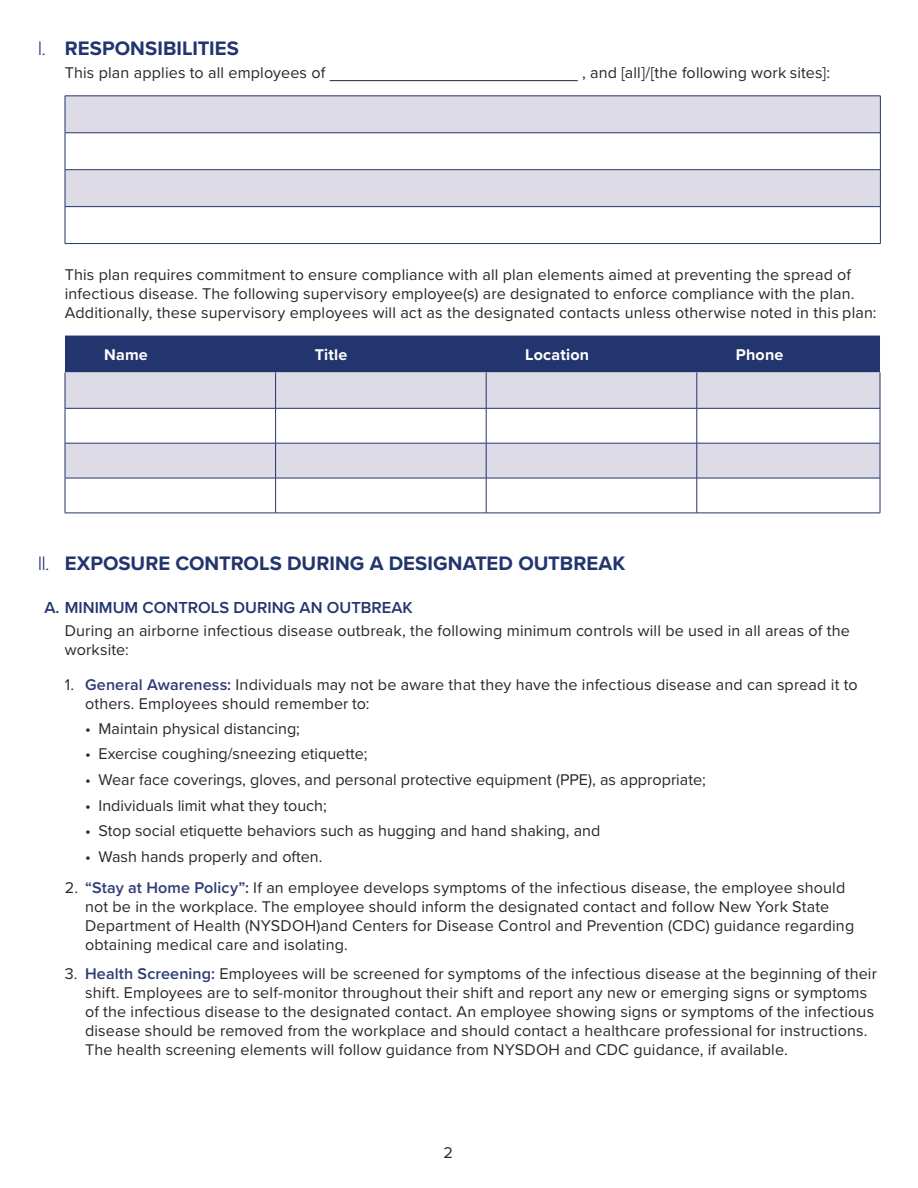
<style>
.page{position:relative;width:918px;height:1188px;background:#fff}
.page>*{position:absolute;margin:0;border:0;box-sizing:border-box;transform-origin:0 0}
.t1{font:700 20.25px "Proxima Nova";letter-spacing:.005em;color:#23356f}
.t2{font:600 16.5px "Proxima Nova";color:#23356f}
.t3{font:16.2px/18.9px "Proxima Nova";letter-spacing:.01em;color:#292829}
.t4{font:700 16.2px "Proxima Nova";letter-spacing:.01em;color:#fff}
.s1{font-weight:300}
.s2{font-weight:600;color:#2d3c74}
</style>
<div class="page">
<hr style="left:330px;top:80px;width:248px;height:1px;background:#292829">
<svg style="left:66px;top:97px;width:814px;height:109px;fill:#dddbe5"></svg>
<hr style="left:65px;top:96px;width:816px;height:1px;background:#23356f">
<hr style="left:65px;top:133px;width:816px;height:1px;background:#23356f">
<hr style="left:65px;top:169px;width:816px;height:1px;background:#23356f">
<hr style="left:65px;top:206px;width:816px;height:1px;background:#23356f">
<hr style="left:65px;top:243px;width:816px;height:1px;background:#23356f">
<hr style="left:65px;top:96px;width:1px;height:37px;background:#23356f">
<hr style="left:880px;top:96px;width:1px;height:37px;background:#23356f">
<hr style="left:65px;top:133px;width:1px;height:37px;background:#23356f">
<hr style="left:880px;top:133px;width:1px;height:37px;background:#23356f">
<hr style="left:65px;top:170px;width:1px;height:36px;background:#23356f">
<hr style="left:880px;top:170px;width:1px;height:36px;background:#23356f">
<hr style="left:65px;top:207px;width:1px;height:36px;background:#23356f">
<hr style="left:880px;top:207px;width:1px;height:36px;background:#23356f">
<div style="left:65px;top:336px;width:815px;height:36px;background:#23356f"></div>
<svg style="left:66px;top:372px;width:814px;height:106px;fill:#dddbe5"></svg>
<hr style="left:486px;top:372px;width:1px;height:36px;background:#23356f">
<hr style="left:697px;top:372px;width:1px;height:36px;background:#23356f">
<hr style="left:275px;top:409px;width:1px;height:34px;background:#23356f">
<hr style="left:486px;top:409px;width:1px;height:34px;background:#23356f">
<hr style="left:697px;top:409px;width:1px;height:34px;background:#23356f">
<hr style="left:275px;top:443px;width:1px;height:35px;background:#23356f">
<hr style="left:486px;top:443px;width:1px;height:35px;background:#23356f">
<hr style="left:697px;top:443px;width:1px;height:35px;background:#23356f">
<hr style="left:65px;top:478px;width:1px;height:35px;background:#23356f">
<hr style="left:275px;top:478px;width:1px;height:35px;background:#23356f">
<hr style="left:486px;top:478px;width:1px;height:35px;background:#23356f">
<hr style="left:697px;top:478px;width:1px;height:35px;background:#23356f">
<hr style="left:880px;top:478px;width:1px;height:35px;background:#23356f">
<hr style="left:276px;top:408px;width:210px;height:1px;background:#23356f">
<hr style="left:486px;top:408px;width:211px;height:1px;background:#23356f">
<hr style="left:697px;top:408px;width:183px;height:1px;background:#23356f">
<hr style="left:65px;top:443px;width:211px;height:1px;background:#23356f">
<hr style="left:276px;top:443px;width:210px;height:1px;background:#23356f">
<hr style="left:486px;top:443px;width:211px;height:1px;background:#23356f">
<hr style="left:697px;top:443px;width:183px;height:1px;background:#23356f">
<hr style="left:65px;top:513px;width:211px;height:1px;background:#23356f">
<hr style="left:276px;top:513px;width:210px;height:1px;background:#23356f">
<hr style="left:486px;top:513px;width:211px;height:1px;background:#23356f">
<hr style="left:697px;top:513px;width:183px;height:1px;background:#23356f">
<hr style="left:880px;top:372px;width:1px;height:36px;background:#23356f">
<hr style="left:65px;top:409px;width:1px;height:34px;background:#23356f">
<hr style="left:880px;top:408px;width:1px;height:35px;background:#23356f">
<hr style="left:65px;top:443px;width:1px;height:35px;background:#23356f">
<hr style="left:880px;top:443px;width:1px;height:35px;background:#23356f">
<hr style="left:65px;top:478px;width:211px;height:1px;background:#23356f">
<hr style="left:276px;top:478px;width:210px;height:1px;background:#23356f">
<hr style="left:486px;top:478px;width:211px;height:1px;background:#23356f">
<hr style="left:697px;top:478px;width:183px;height:1px;background:#23356f">
<hr style="left:65px;top:372px;width:1px;height:36px;background:#23356f">
<hr style="left:275px;top:372px;width:1px;height:36px;background:#23356f">
<hr style="left:65px;top:408px;width:211px;height:1px;background:#23356f">
<p class="t1" style="left:38px;top:33px;width:203px"><span class="s1">I.</span> RESPONSIBILITIES</p>
<p class="t3" style="left:65px;top:63px;width:262px">This plan applies to all employees of</p>
<p class="t3" style="left:582px;top:63px;width:250px">, and [all]/[the following work sites]:</p>
<p class="t3" style="left:65px;top:265px;width:813px">This plan requires commitment to ensure compliance with all plan elements aimed at preventing the spread of infectious disease. The following supervisory employee(s) are designated to enforce compliance with the plan.<br>Additionally, these supervisory employees will act as the designated contacts unless otherwise noted in this plan:</p>
<p class="t4" style="left:104px;top:343px;width:45px">Name</p>
<p class="t4" style="left:315px;top:343px;width:34px">Title</p>
<p class="t4" style="left:525px;top:343px;width:65px">Location</p>
<p class="t4" style="left:736px;top:343px;width:49px">Phone</p>
<p class="t1" style="left:38px;top:548px;width:589px"><span class="s1">II.</span> EXPOSURE CONTROLS DURING A DESIGNATED OUTBREAK</p>
<p class="t2" style="left:45px;top:595px;width:370px">A. MINIMUM CONTROLS DURING AN OUTBREAK</p>
<p class="t3" style="left:65px;top:621px;width:787px">During an airborne infectious disease outbreak, the following minimum controls will be used in all areas of the worksite:</p>
<p class="t3" style="left:85px;top:675px;width:774px;text-indent:-20px">1. <span class="s2">General Awareness:</span> Individuals may not be aware that they have the infectious disease and can spread it to others. Employees should remember to:</p>
<p class="t3" style="left:85px;top:718px;width:216px">• Maintain physical distancing;</p>
<p class="t3" style="left:85px;top:744px;width:284px">• Exercise coughing/sneezing etiquette;</p>
<p class="t3" style="left:85px;top:769px;width:622px">• Wear face coverings, gloves, and personal protective equipment (PPE), as appropriate;</p>
<p class="t3" style="left:85px;top:795px;width:243px">• Individuals limit what they touch;</p>
<p class="t3" style="left:85px;top:821px;width:517px">• Stop social etiquette behaviors such as hugging and hand shaking, and</p>
<p class="t3" style="left:85px;top:846px;width:239px">• Wash hands properly and often.</p>
<p class="t3" style="left:85px;top:877px;width:771px;text-indent:-20px">2. <span class="s2">“Stay at Home Policy”:</span> If an employee develops symptoms of the infectious disease, the employee should not be in the workplace. The employee should inform the designated contact and follow New York State Department of Health (NYSDOH)and Centers for Disease Control and Prevention (CDC) guidance regarding obtaining medical care and isolating.</p>
<p class="t3" style="left:85px;top:964px;width:793px;text-indent:-20px">3. <span class="s2">Health Screening:</span> Employees will be screened for symptoms of the infectious disease at the beginning of their shift. Employees are to self-monitor throughout their shift and report any new or emerging signs or symptoms of the infectious disease to the designated contact. An employee showing signs or symptoms of the infectious disease should be removed from the workplace and should contact a healthcare professional for instructions.<br>The health screening elements will follow guidance from NYSDOH and CDC guidance, if available.</p>
<p class="t3" style="left:443px;top:1142px;width:11px">2</p>
</div>
